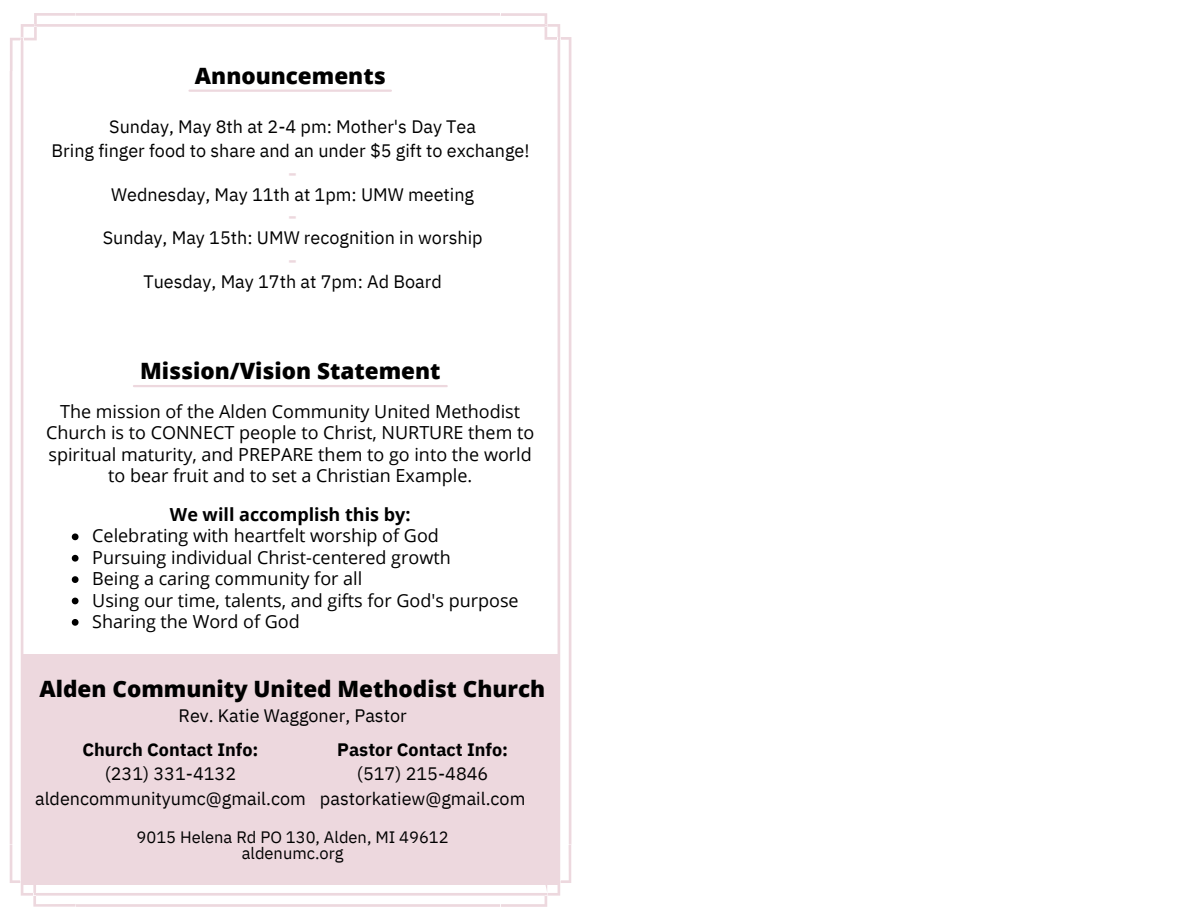
<style>
.page{position:relative;width:1188px;height:918px;background:#fff}
.page>*{position:absolute;margin:0;border:0;box-sizing:border-box;transform-origin:0 0}
.t1{font:25.5px "IBM Plex Sans";color:#edd8de}
.t2{font:800 22.5px "Open Sans";color:#000}
.t3{font:18px/21.3px "Open Sans";color:#000;text-align:center}
.t4{font:18px "IBM Plex Sans";color:#000}
.t5{font:700 18px "IBM Plex Sans";color:#000}
.t6{font:700 18px "Open Sans";color:#000}
.t7{font:16.5px "IBM Plex Sans";color:#000}
</style>
<div class="page">
<svg style="left:10px;top:13px;width:561px;height:894px"></svg>
<div style="left:22px;top:654px;width:538px;height:231px;background:#edd8de"></div>
<hr style="left:134px;top:385px;width:313px;height:2px;background:#edd8de">
<svg style="left:72px;top:533px;width:7px;height:7px"></svg>
<svg style="left:72px;top:555px;width:7px;height:7px"></svg>
<svg style="left:72px;top:576px;width:7px;height:7px"></svg>
<svg style="left:72px;top:598px;width:7px;height:6px"></svg>
<svg style="left:72px;top:619px;width:7px;height:7px"></svg>
<hr style="left:190px;top:90px;width:201px;height:2px;background:#edd8de">
<p class="t2" style="left:195px;top:60px;width:192px">Announcements</p>
<p class="t4" style="left:109px;top:115px;width:368px">Sunday, May 8th at 2-4 pm: Mother's Day Tea</p>
<p class="t4" style="left:52px;top:139px;width:480px">Bring finger food to share and an under $5 gift to exchange!</p>
<p class="t1" style="left:288px;top:156px;width:12px">-</p>
<p class="t4" style="left:111px;top:183px;width:365px">Wednesday, May 11th at 1pm: UMW meeting</p>
<p class="t1" style="left:288px;top:199px;width:12px">-</p>
<p class="t4" style="left:103px;top:226px;width:381px">Sunday, May 15th: UMW recognition in worship</p>
<p class="t1" style="left:288px;top:243px;width:12px">-</p>
<p class="t4" style="left:143px;top:270px;width:300px">Tuesday, May 17th at 7pm: Ad Board</p>
<p class="t2" style="left:140px;top:355px;width:302px">Mission/Vision Statement</p>
<p class="t3" style="left:46px;top:400px;width:490px">The mission of the Alden Community United Methodist Church is to CONNECT people to Christ, NURTURE them to spiritual maturity, and PREPARE them to go into the world to bear fruit and to set a Christian Example.</p>
<p class="t6" style="left:170px;top:502px;width:242px">We will accomplish this by:</p>
<p class="t3" style="left:92px;top:525px;width:348px">Celebrating with heartfelt worship of God</p>
<p class="t3" style="left:92px;top:546px;width:360px">Pursuing individual Christ-centered growth</p>
<p class="t3" style="left:92px;top:568px;width:272px">Being a caring community for all</p>
<p class="t3" style="left:92px;top:589px;width:428px">Using our time, talents, and gifts for God's purpose</p>
<p class="t3" style="left:92px;top:610px;width:209px">Sharing the Word of God</p>
<p class="t2" style="left:40px;top:673px;width:507px">Alden Community United Methodist Church</p>
<p class="t4" style="left:179px;top:703px;width:230px">Rev. Katie Waggoner, Pastor</p>
<p class="t5" style="left:83px;top:737px;width:178px">Church Contact Info:</p>
<p class="t4" style="left:105px;top:762px;width:133px">(231) 331-4132</p>
<p class="t4" style="left:35px;top:787px;width:272px">aldencommunityumc@gmail.com</p>
<p class="t5" style="left:337px;top:737px;width:172px">Pastor Contact Info:</p>
<p class="t4" style="left:357px;top:762px;width:133px">(517) 215-4846</p>
<p class="t4" style="left:320px;top:787px;width:207px">pastorkatiew@gmail.com</p>
<p class="t7" style="left:137px;top:826px;width:314px">9015 Helena Rd PO 130, Alden, MI 49612</p>
<p class="t7" style="left:242px;top:842px;width:103px">aldenumc.org</p>
</div>
